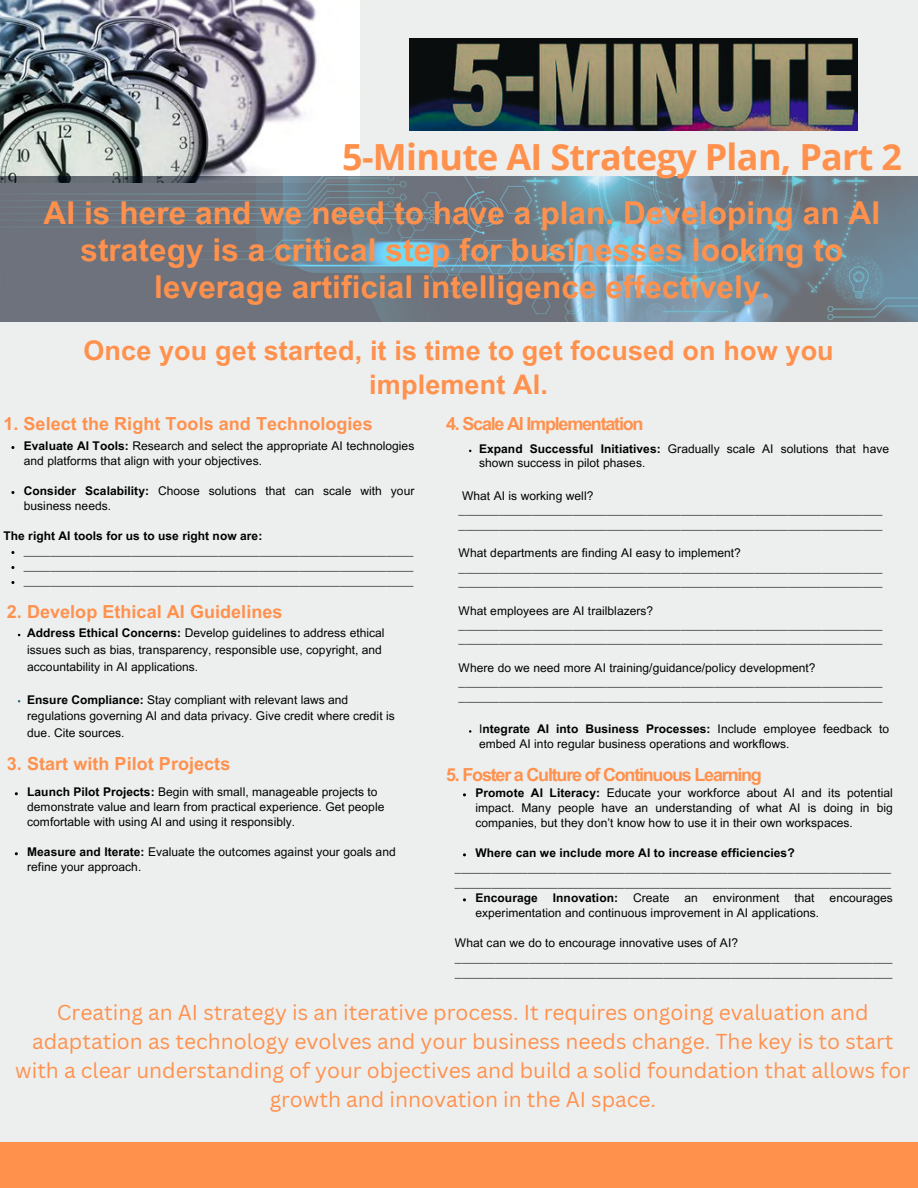
<style>
.page{position:relative;width:918px;height:1188px;background:#edefef}
.page>*{position:absolute;margin:0;border:0;box-sizing:border-box;transform-origin:0 0}
.t1{font:700 36px "Open Sans";letter-spacing:-.02em;color:#ff914d}
.t2{font:700 31.5px/37.2px "Arial MT Pro";letter-spacing:.005em;color:#ff914d;text-align:center}
.t3{font:700 27px/33.8px "Arial MT Pro";letter-spacing:.005em;color:#ff914d;text-align:center}
.t4{font:21px/29.2px "Canva Sans";color:#ff914d;text-align:center}
.t5{font:700 18px "Arial MT Pro";letter-spacing:.005em;color:#ff914d}
.t6{font:700 18px "Arial MT Pro";letter-spacing:-.07em;color:#ff914d}
.t7{font:12px/15px "Arial MT Pro";letter-spacing:.005em;color:#000}
.t8{font:700 12px/15px "Arial MT Pro";letter-spacing:.005em;color:#000}
.s1{font-weight:700}
</style>
<div class="page">
<img style="left:0;top:0;width:359px;height:177px">
<img style="left:410px;top:39px;width:447px;height:92px">
<img style="left:0;top:177px;width:918px;height:145px">
<div style="left:0;top:1143px;width:918px;height:45px;background:#ff914d"></div>
<h1 class="t1" style="left:342px;top:131px;width:561px">5-Minute AI Strategy Plan, Part 2</h1>
<h2 class="t2" style="left:44px;top:198px;width:838px">AI is here and we need to have a plan. Developing an AI strategy is a critical step for businesses looking to leverage artificial intelligence effectively.</h2>
<p class="t3" style="left:83px;top:337px;width:752px">Once you get started, it is time to get focused on how you implement AI.</p>
<p class="t5" style="left:3px;top:417px;width:371px">1. Select the Right Tools and Technologies</p>
<p class="t6" style="left:446px;top:417px;width:199px">4. Scale AI Implementation</p>
<h5 class="t7" style="left:24px;top:440px;width:392px"><span class="s1">Evaluate AI Tools:</span> Research and select the appropriate AI technologies and platforms that align with your objectives.</h5>
<h5 class="t7" style="left:24px;top:485px;width:392px"><span class="s1">Consider Scalability:</span> Choose solutions that can scale with your business needs.</h5>
<p class="t8" style="left:3px;top:530px;width:260px">The right AI tools for us to use right now are:</p>
<p class="t7" style="left:24px;top:545px;width:391px">__________________________________________________________</p>
<p class="t7" style="left:24px;top:560px;width:391px">__________________________________________________________</p>
<h6 class="t7" style="left:24px;top:575px;width:391px">__________________________________________________________</h6>
<p class="t7" style="left:479px;top:443px;width:412px;line-height:14.4px"><span class="s1">Expand Successful Initiatives:</span> Gradually scale AI solutions that have shown success in pilot phases.</p>
<p class="t7" style="left:462px;top:490px;width:133px">What AI is working well?</p>
<p class="t7" style="left:459px;top:504px;width:425px;line-height:14.4px">_______________________________________________________________ _______________________________________________________________</p>
<p class="t7" style="left:459px;top:547px;width:284px">What departments are finding AI easy to implement?</p>
<p class="t7" style="left:459px;top:562px;width:425px;line-height:14.4px">_______________________________________________________________ _______________________________________________________________</p>
<h5 class="t7" style="left:459px;top:604px;width:196px">What employees are AI trailblazers?</h5>
<p class="t7" style="left:459px;top:619px;width:425px;line-height:14.4px">_______________________________________________________________ _______________________________________________________________</p>
<p class="t7" style="left:459px;top:662px;width:358px">Where do we need more AI training/guidance/policy development?</p>
<h5 class="t7" style="left:459px;top:677px;width:425px;line-height:14.4px">_______________________________________________________________ _______________________________________________________________</h5>
<h5 class="t7" style="left:479px;top:724px;width:412px;line-height:14.4px">I<span class="s1">ntegrate AI into Business Processes:</span> Include employee feedback to embed AI into regular business operations and workflows.</h5>
<p class="t6" style="left:446px;top:768px;width:317px">5. Foster a Culture of Continuous Learning</p>
<p class="t7" style="left:475px;top:787px;width:419px;text-align:justify"><span class="s1">Promote AI Literacy:</span> Educate your workforce about AI and its potential impact. Many people have an understanding of what AI is doing in big companies, but they don’t know how to use it in their own workspaces.</p>
<p class="t8" style="left:475px;top:847px;width:321px">Where can we include more AI to increase efficiencies?</p>
<p class="t8" style="left:455px;top:862px;width:438px">________________________________________________________________________ ________________________________________________________________________</p>
<h6 class="t7" style="left:475px;top:892px;width:419px"><span class="s1">Encourage Innovation:</span> Create an environment that encourages experimentation and continuous improvement in AI applications.</h6>
<p class="t7" style="left:455px;top:937px;width:285px">What can we do to encourage innovative uses of AI?</p>
<p class="t7" style="left:455px;top:952px;width:439px">_________________________________________________________________ _________________________________________________________________</p>
<p class="t4" style="left:15px;top:997px;width:896px">Creating an AI strategy is an iterative process. It requires ongoing evaluation and adaptation as technology evolves and your business needs change. The key is to start with a clear understanding of your objectives and build a solid foundation that allows for growth and innovation in the AI space.</p>
<p class="t5" style="left:7px;top:605px;width:277px">2. Develop Ethical AI Guidelines</p>
<p class="t7" style="left:27px;top:627px;width:359px;line-height:16.5px"><span class="s1">Address Ethical Concerns:</span> Develop guidelines to address ethical issues such as bias, transparency, responsible use, copyright, and accountability in AI applications.</p>
<p class="t7" style="left:27px;top:693px;width:369px;line-height:16.5px"><span class="s1">Ensure Compliance:</span> Stay compliant with relevant laws and regulations governing AI and data privacy. Give credit where credit is due. Cite sources.</p>
<p class="t5" style="left:7px;top:757px;width:225px">3. Start with Pilot Projects</p>
<p class="t7" style="left:27px;top:786px;width:359px"><span class="s1">Launch Pilot Projects:</span> Begin with small, manageable projects to demonstrate value and learn from practical experience. Get people comfortable with using AI and using it responsibly.</p>
<p class="t7" style="left:27px;top:846px;width:370px"><span class="s1">Measure and Iterate:</span> Evaluate the outcomes against your goals and refine your approach.</p>
</div>
